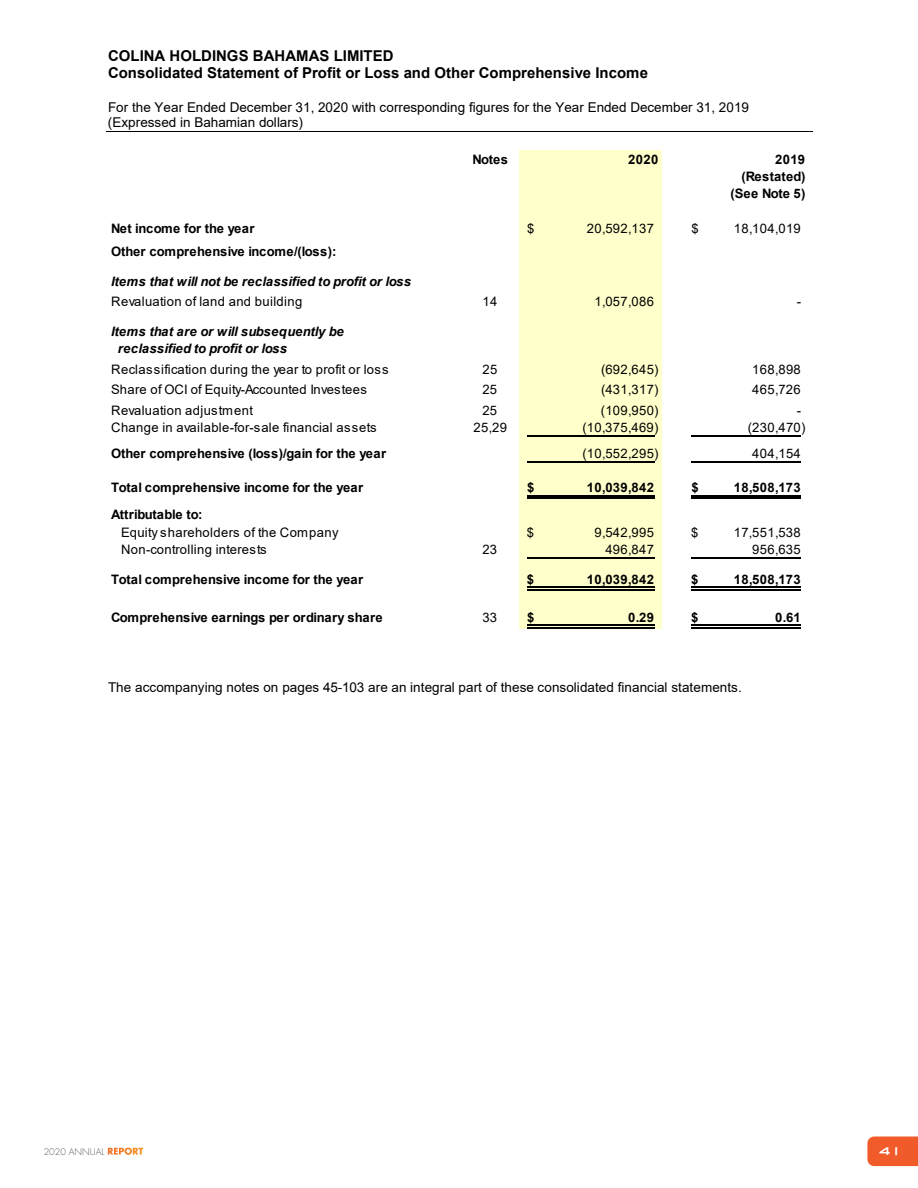
<style>
.page{position:relative;width:918px;height:1188px;background:#fff}
.page>*{position:absolute;margin:0;border:0;box-sizing:border-box;transform-origin:0 0}
.t1{font:700 15px/17.2px "Arial";color:#000}
.t2{font:700 15px "Chisel Wide";color:#fff}
.t3{font:13.5px/15.5px "Arial";letter-spacing:.005em;color:#000}
.t4{font:13.05px "Arial";letter-spacing:.025em;color:#000}
.t5{font:700 13.05px "Arial";color:#000}
.t6{font:700 13.05px "Arial";letter-spacing:-.03em;color:#000}
.t7{font:italic 700 13.05px/17.4px "Arial";color:#000}
.t8{font:700 13.05px/17.4px "Arial";letter-spacing:.025em;color:#000;text-align:right}
.t9{font:300 9px "Futura Std";color:#58595b}
.s1{font-weight:700;color:#fff}
</style>
<div class="page">
<hr style="left:106px;top:131px;width:706px;height:1px;background:#000">
<div style="left:519px;top:151px;width:143px;height:478px;background:#ffc"></div>
<hr style="left:527px;top:436px;width:127px;height:1px;background:#000">
<hr style="left:691px;top:436px;width:110px;height:1px;background:#000">
<hr style="left:527px;top:462px;width:127px;height:1px;background:#000">
<hr style="left:691px;top:462px;width:110px;height:1px;background:#000">
<hr style="left:527px;top:495px;width:127px;height:2px;background:#000">
<hr style="left:527px;top:498px;width:127px;height:1px;background:#000">
<hr style="left:691px;top:495px;width:110px;height:2px;background:#000">
<hr style="left:691px;top:498px;width:110px;height:1px;background:#000">
<hr style="left:527px;top:557px;width:127px;height:2px;background:#000">
<hr style="left:691px;top:557px;width:110px;height:2px;background:#000">
<hr style="left:527px;top:587px;width:127px;height:1px;background:#000">
<hr style="left:527px;top:589px;width:127px;height:1px;background:#000">
<hr style="left:691px;top:587px;width:110px;height:1px;background:#000">
<hr style="left:691px;top:589px;width:110px;height:1px;background:#000">
<hr style="left:527px;top:625px;width:127px;height:1px;background:#000">
<hr style="left:527px;top:627px;width:127px;height:1px;background:#000">
<hr style="left:691px;top:625px;width:110px;height:1px;background:#000">
<hr style="left:691px;top:627px;width:110px;height:1px;background:#000">
<svg style="left:867px;top:1137px;width:51px;height:29px"></svg>
<p class="t1" style="left:108px;top:47px;width:542px">COLINA HOLDINGS BAHAMAS LIMITED<br>Consolidated Statement of Profit or Loss and Other Comprehensive Income</p>
<p class="t3" style="left:108px;top:99px;width:642px">For the Year Ended December 31, 2020 with corresponding figures for the Year Ended December 31, 2019 (Expressed in Bahamian dollars)</p>
<p class="t5" style="left:473px;top:150px;width:37px">Notes</p>
<p class="t5" style="left:628px;top:150px;width:32px">2020</p>
<p class="t8" style="left:731px;top:151px;width:77px">2019 (Restated) (See Note 5)</p>
<p class="t5" style="left:111px;top:220px;width:145px">Net income for the year</p>
<p class="t4" style="left:527px;top:220px;width:9px">$</p>
<p class="t4" style="left:587px;top:220px;width:69px">20,592,137</p>
<p class="t4" style="left:691px;top:220px;width:9px">$</p>
<p class="t4" style="left:734px;top:220px;width:69px">18,104,019</p>
<p class="t6" style="left:111px;top:242px;width:227px">Other comprehensive income/(loss):</p>
<p class="t7" style="left:111px;top:273px;width:301px">Items that will not be reclassified to profit or loss</p>
<p class="t4" style="left:111px;top:293px;width:193px">Revaluation of land and building</p>
<p class="t4" style="left:482px;top:293px;width:16px">14</p>
<p class="t4" style="left:594px;top:293px;width:61px">1,057,086</p>
<p class="t4" style="left:797px;top:293px;width:6px">-</p>
<p class="t7" style="left:118px;top:323px;width:227px;text-indent:-7px">Items that are or will subsequently be reclassified to profit or loss</p>
<p class="t4" style="left:111px;top:360px;width:279px">Reclassification during the year to profit or loss</p>
<p class="t4" style="left:482px;top:360px;width:16px">25</p>
<p class="t4" style="left:601px;top:360px;width:59px">(692,645)</p>
<p class="t4" style="left:752px;top:360px;width:50px">168,898</p>
<p class="t4" style="left:111px;top:381px;width:257px">Share of OCI of Equity-Accounted Investees</p>
<p class="t4" style="left:482px;top:381px;width:16px">25</p>
<p class="t4" style="left:601px;top:381px;width:59px">(431,317)</p>
<p class="t4" style="left:752px;top:381px;width:50px">465,726</p>
<p class="t4" style="left:111px;top:401px;width:143px">Revaluation adjustment</p>
<p class="t4" style="left:482px;top:401px;width:16px">25</p>
<p class="t4" style="left:601px;top:401px;width:59px">(109,950)</p>
<p class="t4" style="left:797px;top:401px;width:6px">-</p>
<p class="t4" style="left:111px;top:419px;width:267px">Change in available-for-sale financial assets</p>
<p class="t4" style="left:474px;top:419px;width:35px">25,29</p>
<p class="t4" style="left:582px;top:419px;width:78px">(10,375,469)</p>
<p class="t4" style="left:748px;top:419px;width:59px">(230,470)</p>
<p class="t6" style="left:111px;top:445px;width:276px">Other comprehensive (loss)/gain for the year</p>
<p class="t4" style="left:582px;top:445px;width:78px">(10,552,295)</p>
<p class="t4" style="left:752px;top:445px;width:50px">404,154</p>
<p class="t5" style="left:111px;top:478px;width:254px">Total comprehensive income for the year</p>
<p class="t5" style="left:527px;top:478px;width:9px">$</p>
<p class="t5" style="left:587px;top:478px;width:69px">10,039,842</p>
<p class="t5" style="left:691px;top:478px;width:9px">$</p>
<p class="t5" style="left:734px;top:478px;width:69px">18,508,173</p>
<p class="t5" style="left:111px;top:506px;width:93px">Attributable to:</p>
<p class="t4" style="left:121px;top:523px;width:219px">Equity shareholders of the Company</p>
<p class="t4" style="left:527px;top:523px;width:9px">$</p>
<p class="t4" style="left:594px;top:523px;width:61px">9,542,995</p>
<p class="t4" style="left:691px;top:523px;width:9px">$</p>
<p class="t4" style="left:734px;top:523px;width:69px">17,551,538</p>
<p class="t4" style="left:121px;top:541px;width:147px">Non-controlling interests</p>
<p class="t4" style="left:482px;top:541px;width:16px">23</p>
<p class="t4" style="left:605px;top:541px;width:50px">496,847</p>
<p class="t4" style="left:752px;top:541px;width:50px">956,635</p>
<p class="t5" style="left:111px;top:570px;width:254px">Total comprehensive income for the year</p>
<p class="t5" style="left:527px;top:570px;width:9px">$</p>
<p class="t5" style="left:587px;top:570px;width:69px">10,039,842</p>
<p class="t5" style="left:691px;top:570px;width:9px">$</p>
<p class="t5" style="left:734px;top:570px;width:69px">18,508,173</p>
<p class="t6" style="left:111px;top:608px;width:273px">Comprehensive earnings per ordinary share</p>
<p class="t4" style="left:482px;top:608px;width:16px">33</p>
<p class="t5" style="left:527px;top:608px;width:9px">$</p>
<p class="t5" style="left:628px;top:608px;width:27px">0.29</p>
<p class="t5" style="left:691px;top:608px;width:9px">$</p>
<p class="t5" style="left:775px;top:608px;width:27px">0.61</p>
<p class="t3" style="left:108px;top:679px;width:635px">The accompanying notes on pages 45-103 are an integral part of these consolidated financial statements.</p>
<p class="t9" style="left:44px;top:1146px;width:101px">2020 ANNUAL <span class="s1">REPORT</span></p>
<p class="t2" style="left:879px;top:1142px;width:25px">41</p>
</div>
